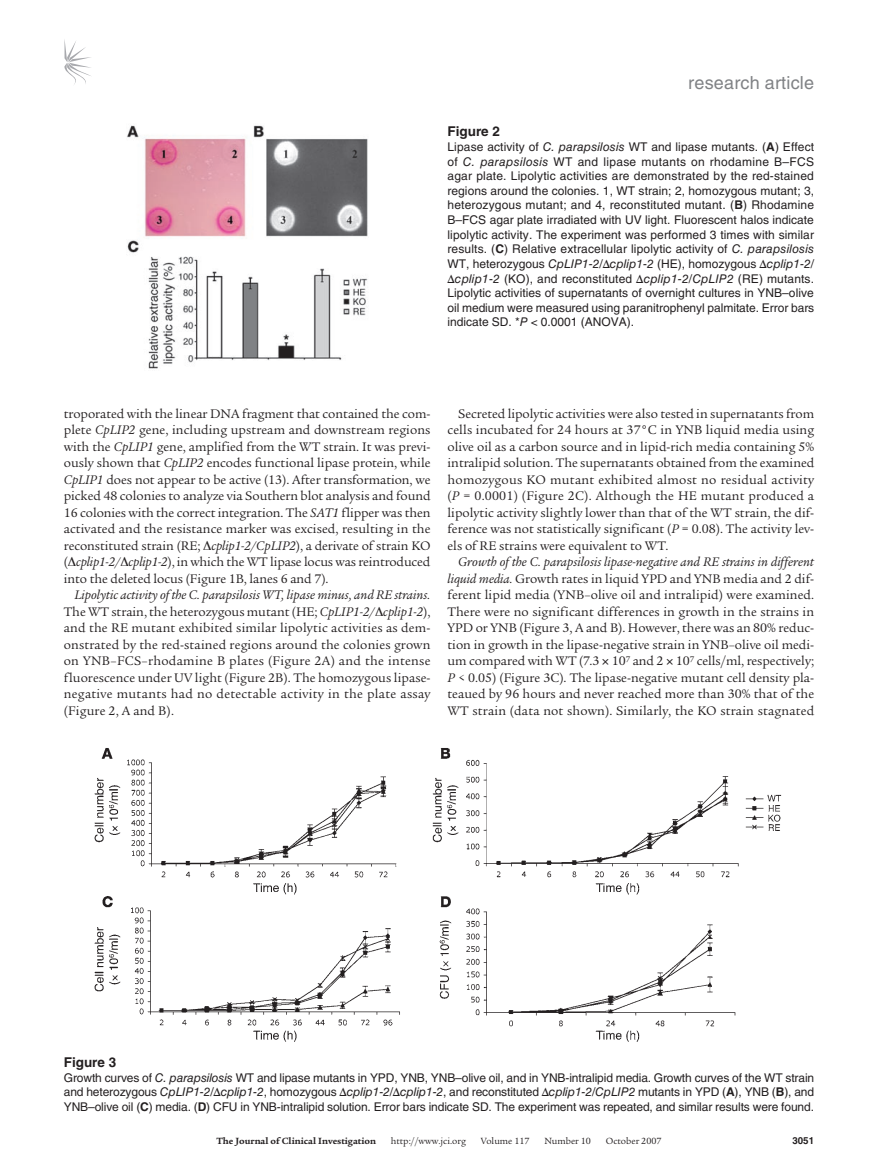
<style>
.page{position:relative;width:878px;height:1174px;background:#fff}
.page>*{position:absolute;margin:0;border:0;box-sizing:border-box;transform-origin:0 0}
.t1{font:18px "Helvetica LT Std";letter-spacing:.01em;color:#808285}
.t2{font:13.5px/16.5px "Legacy Serif Std";color:#231f20;text-align:justify}
.t3{font:700 13.5px "Helvetica LT Std";color:#231f20}
.t4{font:12px/14.7px "Helvetica LT Std";letter-spacing:-.005em;color:#231f20;text-align:justify}
.t5{font:9.75px "Legacy Serif Std";color:#231f20}
.t6{font:700 9.75px "Legacy Serif Std";color:#231f20}
.t7{font:700 9.75px "Helvetica LT Std";color:#231f20}
.s1{font-style:italic}
.s2{font-weight:700}
</style>
<div class="page">
<svg style="left:64px;top:39px;width:27px;height:45px"></svg>
<img style="left:127px;top:125px;width:241px;height:244px">
<img style="left:94px;top:748px;width:688px;height:294px">
<h1 class="t1" style="left:688px;top:72px;width:127px">research article</h1>
<p class="t3" style="left:447px;top:123px;width:54px">Figure 2</p>
<p class="t4" style="left:447px;top:139px;width:368px">Lipase activity of <span class="s1">C. parapsilosis</span> WT and lipase mutants. (<span class="s2">A</span>) Effect of <span class="s1">C. parapsilosis</span> WT and lipase mutants on rhodamine B–FCS agar plate. Lipolytic activities are demonstrated by the red-stained regions around the colonies. 1, WT strain; 2, homozygous mutant; 3, heterozygous mutant; and 4, reconstituted mutant. (<span class="s2">B</span>) Rhodamine B–FCS agar plate irradiated with UV light. Fluorescent halos indicate lipolytic activity. The experiment was performed 3 times with similar results. (<span class="s2">C</span>) Relative extracellular lipolytic activity of <span class="s1">C. parapsilosis </span>WT, heterozygous <span class="s1">CpLIP1-2/Δcplip1-2</span> (HE), homozygous <span class="s1">Δcplip1-2/ Δcplip1-2</span> (KO), and reconstituted <span class="s1">Δcplip1-2/CpLIP2</span> (RE) mutants.<br>Lipolytic activities of supernatants of overnight cultures in YNB–olive oil medium were measured using paranitrophenyl palmitate. Error bars indicate SD. *<span class="s1">P</span> &lt; 0.0001 (ANOVA).</p>
<p class="t2" style="left:64px;top:405px;width:368px">troporated with the linear DNA fragment that contained the com&shy;plete <span class="s1">CpLIP2</span> gene, including upstream and downstream regions with the <span class="s1">CpLIP1</span> gene, amplified from the WT strain. It was previ&shy;ously shown that <span class="s1">CpLIP2</span> encodes functional lipase protein, while <span class="s1">CpLIP1</span> does not appear to be active (13). After transformation, we picked 48 colonies to analyze via Southern blot analysis and found 16 colonies with the correct integration. The <span class="s1">SAT1</span> flipper was then activated and the resistance marker was excised, resulting in the reconstituted strain (RE; <span class="s1">cplip1-2/CpLIP2</span>), a derivate of strain KO ( <span class="s1">cplip1-2/ cplip1-2</span>), in which the WT lipase locus was reintroduced into the deleted locus (Figure 1B, lanes 6 and 7).</p>
<p class="t2" style="left:64px;top:587px;width:368px;text-indent:11px"><span class="s1">Lipolytic activity of the C. parapsilosis WT, lipase minus, and RE strains.<br></span>The WT strain, the heterozygous mutant (HE; <span class="s1">CpLIP1-2/ cplip1-2</span>), and the RE mutant exhibited similar lipolytic activities as dem&shy;onstrated by the red-stained regions around the colonies grown on YNB–FCS–rhodamine B plates (Figure 2A) and the intense fluorescence under UV light (Figure 2B). The homozygous lipase&shy;negative mutants had no detectable activity in the plate assay (Figure 2, A and B).</p>
<p class="t2" style="left:447px;top:405px;width:368px;text-indent:11px">Secreted lipolytic activities were also tested in supernatants from cells incubated for 24 hours at 37°C in YNB liquid media using olive oil as a carbon source and in lipid-rich media containing 5% intralipid solution. The supernatants obtained from the examined homozygous KO mutant exhibited almost no residual activity (<span class="s1">P</span> = 0.0001) (Figure 2C). Although the HE mutant produced a lipolytic activity slightly lower than that of the WT strain, the dif&shy;ference was not statistically significant (<span class="s1">P</span> = 0.08). The activity lev&shy;els of RE strains were equivalent to WT.</p>
<p class="t2" style="left:447px;top:554px;width:368px;text-indent:11px"><span class="s1">Growth of the C. parapsilosis lipase-negative and RE strains in different liquid media.</span> Growth rates in liquid YPD and YNB media and 2 dif&shy;ferent lipid media (YNB–olive oil and intralipid) were examined.<br>There were no significant differences in growth in the strains in YPD or YNB (Figure 3, A and B). However, there was an 80% reduc&shy;tion in growth in the lipase-negative strain in YNB–olive oil medi&shy;um compared with WT (7.3 10<sup>7</sup> and 2 10<sup>7</sup> cells/ml, respectively; <span class="s1">P</span> &lt; 0.05) (Figure 3C). The lipase-negative mutant cell density pla&shy;teaued by 96 hours and never reached more than 30% that of the WT strain (data not shown). Similarly, the KO strain stagnated</p>
<p class="t3" style="left:64px;top:1054px;width:54px">Figure 3</p>
<p class="t4" style="left:64px;top:1070px;width:752px">Growth curves of <span class="s1">C. parapsilosis</span> WT and lipase mutants in YPD, YNB, YNB–olive oil, and in YNB-intralipid media. Growth curves of the WT strain and heterozygous <span class="s1">CpLIP1-2/Δcplip1-2</span>, homozygous <span class="s1">Δcplip1-2/Δcplip1-2</span>, and reconstituted <span class="s1">Δcplip1-2/CpLIP2</span> mutants in YPD (<span class="s2">A</span>), YNB (<span class="s2">B</span>), and YNB–olive oil (<span class="s2">C</span>) media. (<span class="s2">D</span>) CFU in YNB-intralipid solution. Error bars indicate SD. The experiment was repeated, and similar results were found.</p>
<p class="t6" style="left:216px;top:1135px;width:161px">The Journal of Clinical Investigation</p>
<p class="t5" style="left:391px;top:1135px;width:77px">http://www.jci.org</p>
<p class="t5" style="left:480px;top:1135px;width:50px">Volume 117</p>
<p class="t5" style="left:544px;top:1135px;width:48px">Number 10</p>
<p class="t5" style="left:605px;top:1135px;width:57px">October 2007</p>
<p class="t7" style="left:792px;top:1134px;width:23px">3051</p>
</div>
